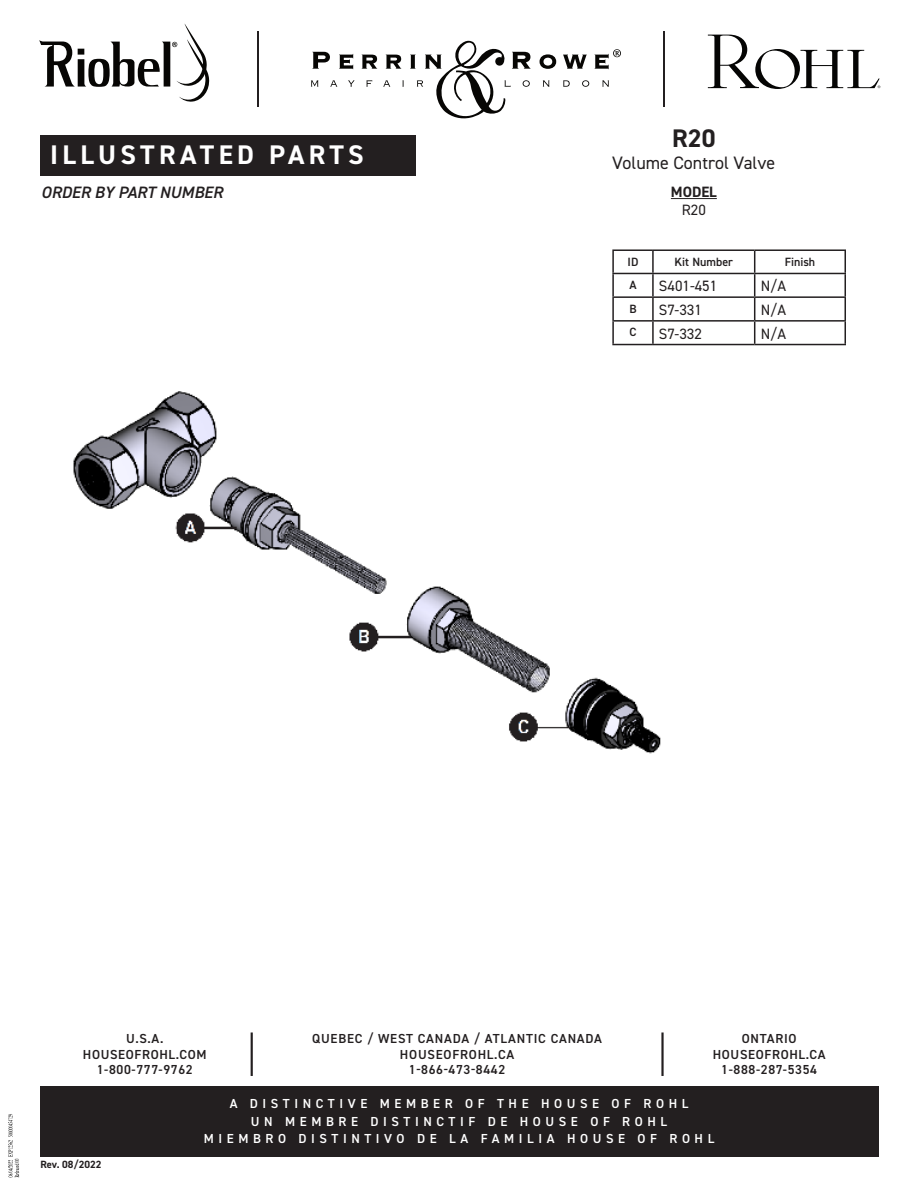
<style>
.page{position:relative;width:918px;height:1188px;background:#fff}
.page>*{position:absolute;margin:0;border:0;box-sizing:border-box;transform-origin:0 0}
.t1{font:700 27px "DIN2014";letter-spacing:.16em;color:#fff}
.t2{font:700 25.5px "DIN2014";color:#231f20}
.t3{font:18px "DIN2014";color:#231f20}
.t4{font:italic 600 16.5px "DIN2014";color:#231f20}
.Part_Numbers{font:15px "DIN2014";color:#231f20}
.t5{font:700 15px "DIN2014";color:#231f20}
.t6{font:600 13.05px/15.8px "DIN2014";letter-spacing:.05em;color:#231f20;text-align:center}
.t7{font:600 13.05px/17.4px "DIN2014";letter-spacing:.35em;color:#fff;text-align:center}
.Call_Out_ID{font:600 12px "DIN2014";color:#231f20}
.t8{font:700 10.5px "DIN2014";color:#231f20}
</style>
<div class="page">
<img style="left:73px;top:391px;width:588px;height:363px">
<hr style="left:612px;top:249px;width:41px;height:2px;background:#231f20">
<hr style="left:612px;top:251px;width:2px;height:22px;background:#231f20">
<hr style="left:653px;top:249px;width:102px;height:2px;background:#231f20">
<hr style="left:652px;top:251px;width:2px;height:22px;background:#231f20">
<hr style="left:755px;top:249px;width:91px;height:2px;background:#231f20">
<hr style="left:612px;top:273px;width:41px;height:1px;background:#231f20">
<hr style="left:612px;top:274px;width:2px;height:22px;background:#231f20">
<hr style="left:653px;top:273px;width:102px;height:1px;background:#231f20">
<hr style="left:652px;top:274px;width:2px;height:22px;background:#231f20">
<hr style="left:755px;top:273px;width:91px;height:1px;background:#231f20">
<hr style="left:612px;top:296px;width:41px;height:2px;background:#231f20">
<hr style="left:612px;top:298px;width:2px;height:22px;background:#231f20">
<hr style="left:653px;top:296px;width:102px;height:2px;background:#231f20">
<hr style="left:652px;top:298px;width:2px;height:22px;background:#231f20">
<hr style="left:755px;top:296px;width:91px;height:2px;background:#231f20">
<hr style="left:612px;top:320px;width:41px;height:2px;background:#231f20">
<hr style="left:612px;top:322px;width:2px;height:22px;background:#231f20">
<hr style="left:653px;top:320px;width:102px;height:2px;background:#231f20">
<hr style="left:652px;top:322px;width:2px;height:22px;background:#231f20">
<hr style="left:755px;top:320px;width:91px;height:2px;background:#231f20">
<svg style="left:754px;top:251px;width:1px;height:93px"></svg>
<svg style="left:845px;top:251px;width:1px;height:93px"></svg>
<hr style="left:612px;top:344px;width:41px;height:1px;background:#231f20">
<hr style="left:653px;top:344px;width:102px;height:1px;background:#231f20">
<hr style="left:755px;top:344px;width:91px;height:1px;background:#231f20">
<hr style="left:671px;top:198px;width:46px;height:1px;background:#231f20">
<div style="left:40px;top:1086px;width:839px;height:70px;background:#231f20"></div>
<hr style="left:251px;top:1032px;width:2px;height:44px;background:#231f20">
<hr style="left:661px;top:1032px;width:3px;height:44px;background:#231f20">
<svg style="left:312px;top:52px;width:18px;height:17px"></svg>
<svg style="left:339px;top:54px;width:14px;height:15px"></svg>
<svg style="left:362px;top:55px;width:15px;height:14px"></svg>
<svg style="left:386px;top:55px;width:15px;height:14px"></svg>
<svg style="left:540px;top:54px;width:16px;height:15px"></svg>
<svg style="left:563px;top:55px;width:24px;height:14px"></svg>
<svg style="left:543px;top:80px;width:7px;height:7px"></svg>
<svg style="left:563px;top:80px;width:7px;height:7px"></svg>
<svg style="left:582px;top:80px;width:7px;height:7px"></svg>
<svg style="left:602px;top:80px;width:7px;height:7px"></svg>
<svg style="left:311px;top:80px;width:8px;height:7px"></svg>
<svg style="left:330px;top:80px;width:7px;height:7px"></svg>
<svg style="left:348px;top:80px;width:7px;height:7px"></svg>
<svg style="left:366px;top:80px;width:6px;height:7px"></svg>
<svg style="left:383px;top:80px;width:7px;height:7px"></svg>
<svg style="left:402px;top:80px;width:2px;height:7px"></svg>
<svg style="left:410px;top:40px;width:121px;height:79px"></svg>
<svg style="left:595px;top:49px;width:26px;height:20px"></svg>
<svg style="left:39px;top:24px;width:171px;height:78px"></svg>
<hr style="left:257px;top:31px;width:2px;height:75px;background:#231f20">
<hr style="left:663px;top:31px;width:2px;height:75px;background:#231f20">
<svg style="left:708px;top:35px;width:172px;height:54px"></svg>
<div style="left:40px;top:135px;width:376px;height:41px;background:#231f20"></div>
<svg style="left:8px;top:1114px;width:11px;height:63px"></svg>
<p class="t1" style="left:50px;top:137px;width:315px">ILLUSTRATED PARTS</p>
<p class="t4" style="left:41px;top:182px;width:183px">ORDER BY PART NUMBER</p>
<p class="t2" style="left:672px;top:122px;width:45px">R20</p>
<p class="t3" style="left:612px;top:152px;width:165px">Volume Control Valve</p>
<p class="t5" style="left:671px;top:182px;width:47px">MODEL</p>
<p class="Part_Numbers" style="left:682px;top:201px;width:26px">R20</p>
<p class="Call_Out_ID" style="left:628px;top:253px;width:12px">ID</p>
<p class="Call_Out_ID" style="left:675px;top:253px;width:60px">Kit Number</p>
<p class="Call_Out_ID" style="left:785px;top:253px;width:32px">Finish</p>
<p class="Call_Out_ID" style="left:629px;top:277px;width:9px">A</p>
<p class="Part_Numbers" style="left:659px;top:277px;width:60px">S401-451</p>
<p class="Part_Numbers" style="left:761px;top:277px;width:27px">N/A</p>
<p class="Call_Out_ID" style="left:629px;top:300px;width:9px">B</p>
<p class="Part_Numbers" style="left:659px;top:300px;width:44px">S7-331</p>
<p class="Part_Numbers" style="left:761px;top:300px;width:27px">N/A</p>
<p class="Call_Out_ID" style="left:630px;top:324px;width:9px">C</p>
<p class="Part_Numbers" style="left:659px;top:324px;width:44px">S7-332</p>
<p class="Part_Numbers" style="left:761px;top:324px;width:27px">N/A</p>
<p class="t6" style="left:312px;top:1030px;width:291px">QUEBEC / WEST CANADA / ATLANTIC CANADA<br>HOUSEOFROHL.CA<br>1-866-473-8442</p>
<p class="t6" style="left:83px;top:1030px;width:125px">U.S.A.<br>HOUSEOFROHL.COM<br>1-800-777-9762</p>
<p class="t6" style="left:713px;top:1030px;width:114px">ONTARIO<br>HOUSEOFROHL.CA<br>1-888-287-5354</p>
<p class="t8" style="left:40px;top:1157px;width:62px">Rev. 08/2022</p>
<p class="t7" style="left:204px;top:1095px;width:512px">A DISTINCTIVE MEMBER OF THE HOUSE OF ROHL<br>UN MEMBRE DISTINCTIF DE HOUSE OF ROHL<br>MIEMBRO DISTINTIVO DE LA FAMILIA HOUSE OF ROHL</p>
</div>
